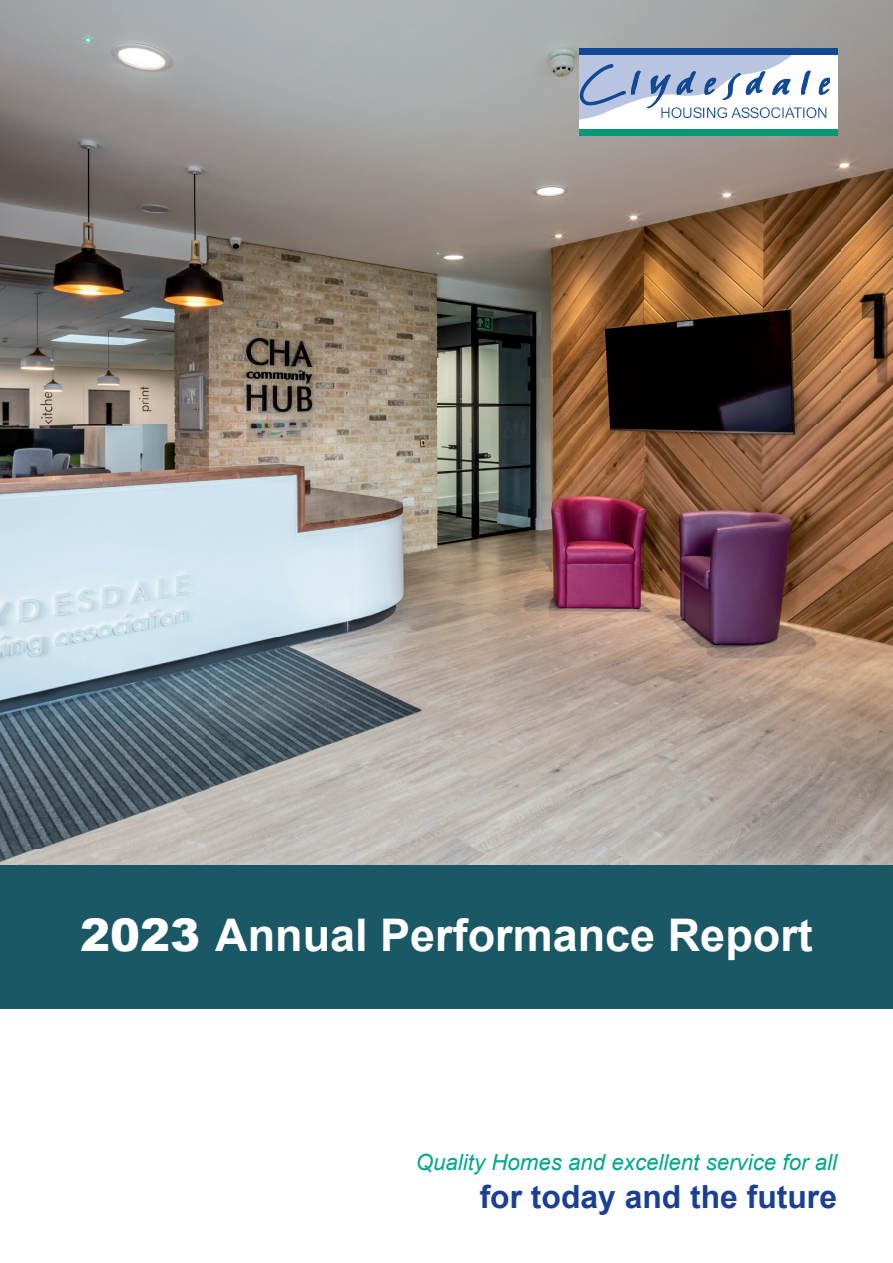
<style>
.page{position:relative;width:893px;height:1263px;background:#fff}
.page>*{position:absolute;margin:0;border:0;box-sizing:border-box;transform-origin:0 0}
.t1{font:700 45px "Arial";color:#fff}
.t2{font:700 31.8px "Arial";color:#1b3f94}
.t3{font:italic 22.35px "Arial";color:#00a78f}
.s1{font-weight:900}
</style>
<div class="page">
<img style="left:0;top:0;width:893px;height:865px">
<svg style="left:577px;top:47px;width:262px;height:95px"></svg>
<div style="left:0;top:865px;width:893px;height:144px;background:#1b5866"></div>
<h1 class="t1" style="left:80px;top:906px;width:734px"><span class="s1">2023</span> Annual Performance Report</h1>
<p class="t3" style="left:416px;top:1147px;width:423px">Quality Homes and excellent service for all</p>
<h2 class="t2" style="left:480px;top:1176px;width:359px">for today and the future</h2>
</div>
